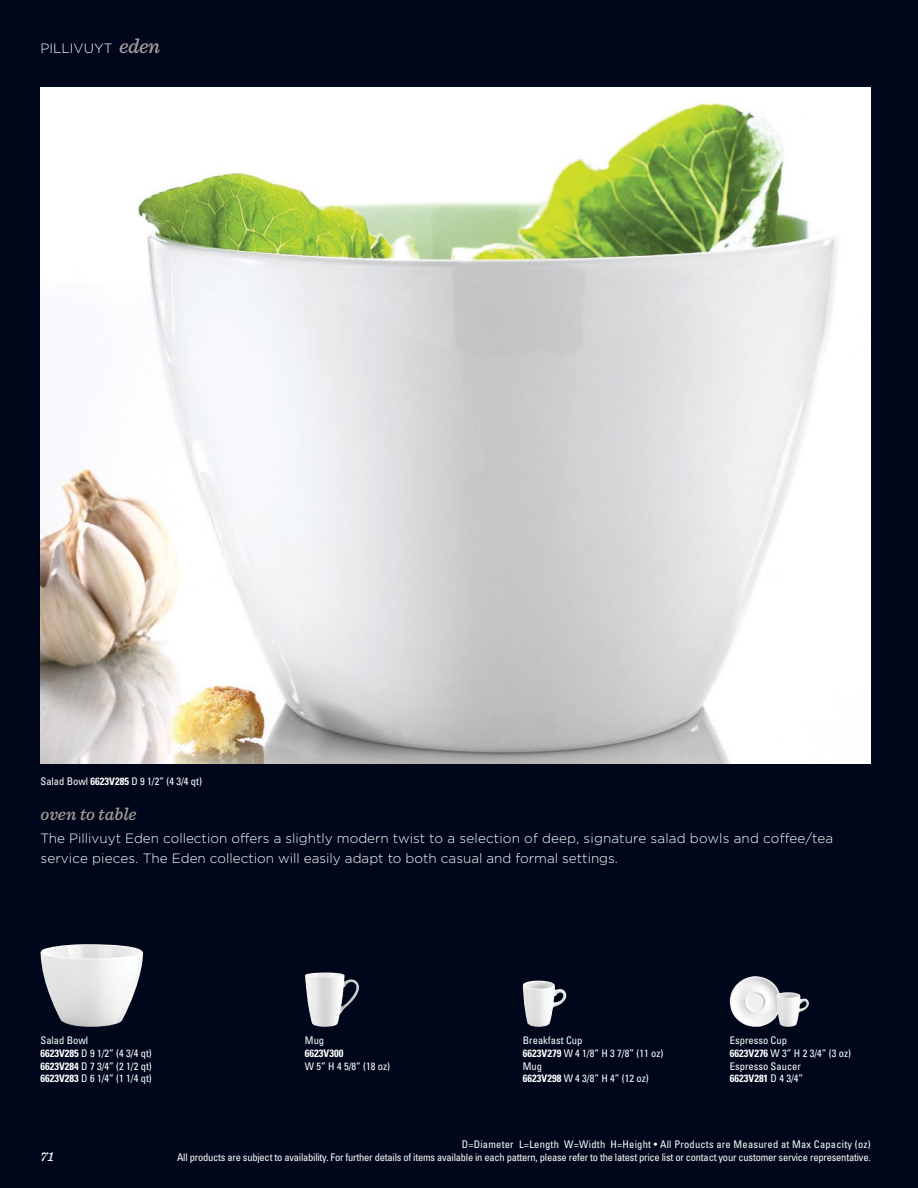
<style>
.page{position:relative;width:918px;height:1188px;background:#00071b}
.page>*{position:absolute;margin:0;border:0;box-sizing:border-box;transform-origin:0 0}
.t1{font:italic 500 18px "Sentinel";color:#a79e9b}
.t2{font:300 13.5px/19.5px "Gotham";color:#fff}
.t3{font:italic 500 13.5px "Sentinel";color:#fff}
.t4{font:condensed 10.5px/12.8px "Univers LT Std";letter-spacing:-.02em;color:#fff;text-align:right}
.t5{font:condensed 10.5px/12.8px "Univers LT Std";color:#fff}
.t6{font:700 condensed 10.5px "Univers LT Std";color:#fff}
.s1{font-family:"Sentinel";font-weight:500;font-style:italic;font-size:21px;color:#a79e9b}
.s2{font-weight:700}
</style>
<div class="page">
<img style="left:40px;top:944px;width:103px;height:83px">
<img style="left:305px;top:972px;width:54px;height:55px">
<img style="left:523px;top:981px;width:43px;height:46px">
<img style="left:40px;top:88px;width:831px;height:676px">
<img style="left:730px;top:976px;width:49px;height:51px">
<img style="left:776px;top:992px;width:33px;height:35px">
<p class="t2" style="left:40px;top:38px;width:121px">PILLIVUYT <span class="s1">eden</span></p>
<p class="t5" style="left:40px;top:775px;width:163px">Salad Bowl <span class="s2">6623V285</span> D 9 1/2” (4 3/4 qt)</p>
<h1 class="t1" style="left:40px;top:800px;width:98px">oven to table</h1>
<p class="t2" style="left:40px;top:828px;width:794px">The Pillivuyt Eden collection offers a slightly modern twist to a selection of deep, signature salad bowls and coffee/tea service pieces. The Eden collection will easily adapt to both casual and formal settings.</p>
<p class="t5" style="left:40px;top:1034px;width:113px">Salad Bowl<br><span class="s2">6623V285</span> D 9 1/2” (4 3/4 qt)<br><span class="s2">6623V284</span> D 7 3/4” (2 1/2 qt)<br><span class="s2">6623V283</span> D 6 1/4” (1 1/4 qt)</p>
<p class="t4" style="left:305px;top:1034px;width:21px">Mug</p>
<p class="t6" style="left:305px;top:1047px;width:40px">6623V300</p>
<p class="t4" style="left:305px;top:1059px;width:87px">W 5” H 4 5/8” (18 oz)</p>
<p class="t5" style="left:523px;top:1034px;width:142px">Breakfast Cup<br><span class="s2">6623V279</span> W 4 1/8” H 3 7/8” (11 oz)<br>Mug<br><span class="s2">6623V298</span> W 4 3/8” H 4” (12 oz)</p>
<p class="t5" style="left:730px;top:1034px;width:123px">Espresso Cup<br><span class="s2">6623V276</span> W 3” H 2 3/4” (3 oz)<br>Espresso Saucer<br><span class="s2">6623V281</span> D 4 3/4”</p>
<p class="t3" style="left:40px;top:1146px;width:15px">71</p>
<p class="t4" style="left:177px;top:1138px;width:695px">D=Diameter L=Length W=Width H=Height • All Products are Measured at Max Capacity (oz)<br>All products are subject to availability. For further details of items available in each pattern, please refer to the latest price list or contact your customer service representative.</p>
</div>
